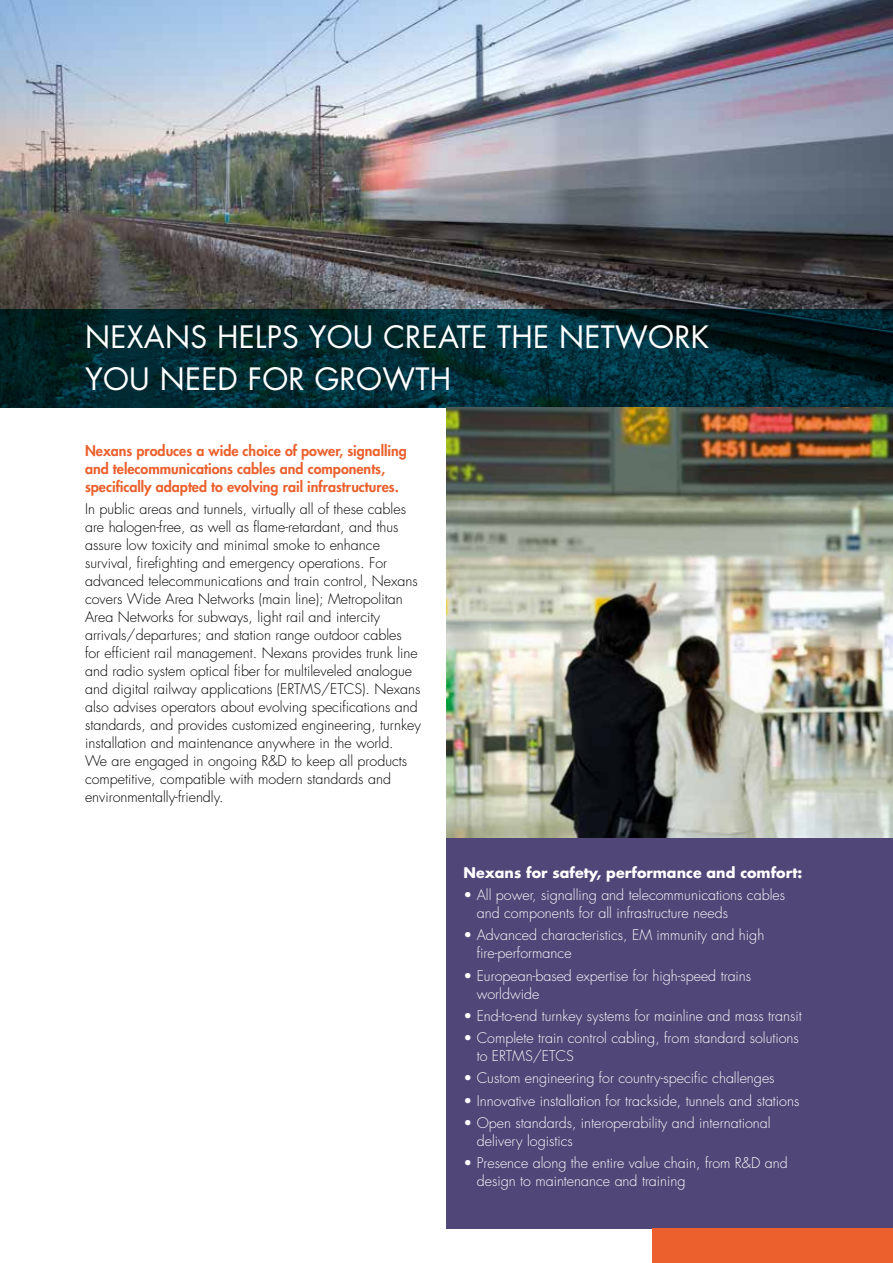
<style>
.page{position:relative;width:893px;height:1263px;background:#fff}
.page>*{position:absolute;margin:0;border:0;box-sizing:border-box;transform-origin:0 0}
.t1{font:30px/42px "Futura Std";letter-spacing:.01em;color:#fff}
.t2{font:300 14.25px/18px "Futura Std";color:#000}
.t3{font:300 14.25px/18px "Futura Std";color:#fff}
.t4{font:800 14.25px/18px "Futura Std";color:#eb602d}
.t5{font:700 14.25px "Futura Std";color:#fff}
</style>
<div class="page">
<div style="left:446px;top:493px;width:447px;height:736px;background:#504677"></div>
<img style="left:0;top:0;width:893px;height:309px">
<svg style="left:0;top:309px;width:893px;height:99px;background:#012a32"></svg>
<div style="left:653px;top:1229px;width:240px;height:34px;background:#eb602d"></div>
<img style="left:446px;top:408px;width:447px;height:429px">
<h1 class="t1" style="left:85px;top:316px;width:626px">NEXANS HELPS YOU CREATE THE NETWORK<br>YOU NEED FOR GROWTH</h1>
<p class="t4" style="left:85px;top:442px;width:323px">Nexans produces a wide choice of power, signalling and telecommunications cables and components, specifically adapted to evolving rail infrastructures.</p>
<p class="t2" style="left:85px;top:500px;width:337px">In public areas and tunnels, virtually all of these cables are halogen-free, as well as flame-retardant, and thus assure low toxicity and minimal smoke to enhance survival, firefighting and emergency operations. For advanced telecommunications and train control, Nexans covers Wide Area Networks (main line); Metropolitan Area Networks for subways, light rail and intercity arrivals/departures; and station range outdoor cables<br>for efficient rail management. Nexans provides trunk line and radio system optical fiber for multileveled analogue and digital railway applications (ERTMS/ETCS). Nexans also advises operators about evolving specifications and standards, and provides customized engineering, turnkey installation and maintenance anywhere in the world.<br>We are engaged in ongoing R&amp;D to keep all products competitive, compatible with modern standards and environmentally-friendly.</p>
<p class="t5" style="left:463px;top:863px;width:340px">Nexans for safety, performance and comfort:</p>
<p class="t3" style="left:477px;top:886px;width:310px;text-indent:-13px">• All power, signalling and telecommunications cables and components for all infrastructure needs</p>
<p class="t3" style="left:477px;top:926px;width:289px;text-indent:-13px">• Advanced characteristics, EM immunity and high fire-performance</p>
<p class="t3" style="left:477px;top:967px;width:276px;text-indent:-13px">• European-based expertise for high-speed trains worldwide</p>
<p class="t3" style="left:463px;top:1007px;width:340px">• End-to-end turnkey systems for mainline and mass transit</p>
<p class="t3" style="left:477px;top:1029px;width:324px;text-indent:-13px">• Complete train control cabling, from standard solutions to ERTMS/ETCS</p>
<p class="t3" style="left:463px;top:1070px;width:313px">• Custom engineering for country-specific challenges</p>
<p class="t3" style="left:463px;top:1092px;width:337px">• Innovative installation for trackside, tunnels and stations</p>
<p class="t3" style="left:477px;top:1114px;width:295px;text-indent:-13px">• Open standards, interoperability and international delivery logistics</p>
<p class="t3" style="left:477px;top:1154px;width:312px;text-indent:-13px">• Presence along the entire value chain, from R&amp;D and design to maintenance and training</p>
</div>
